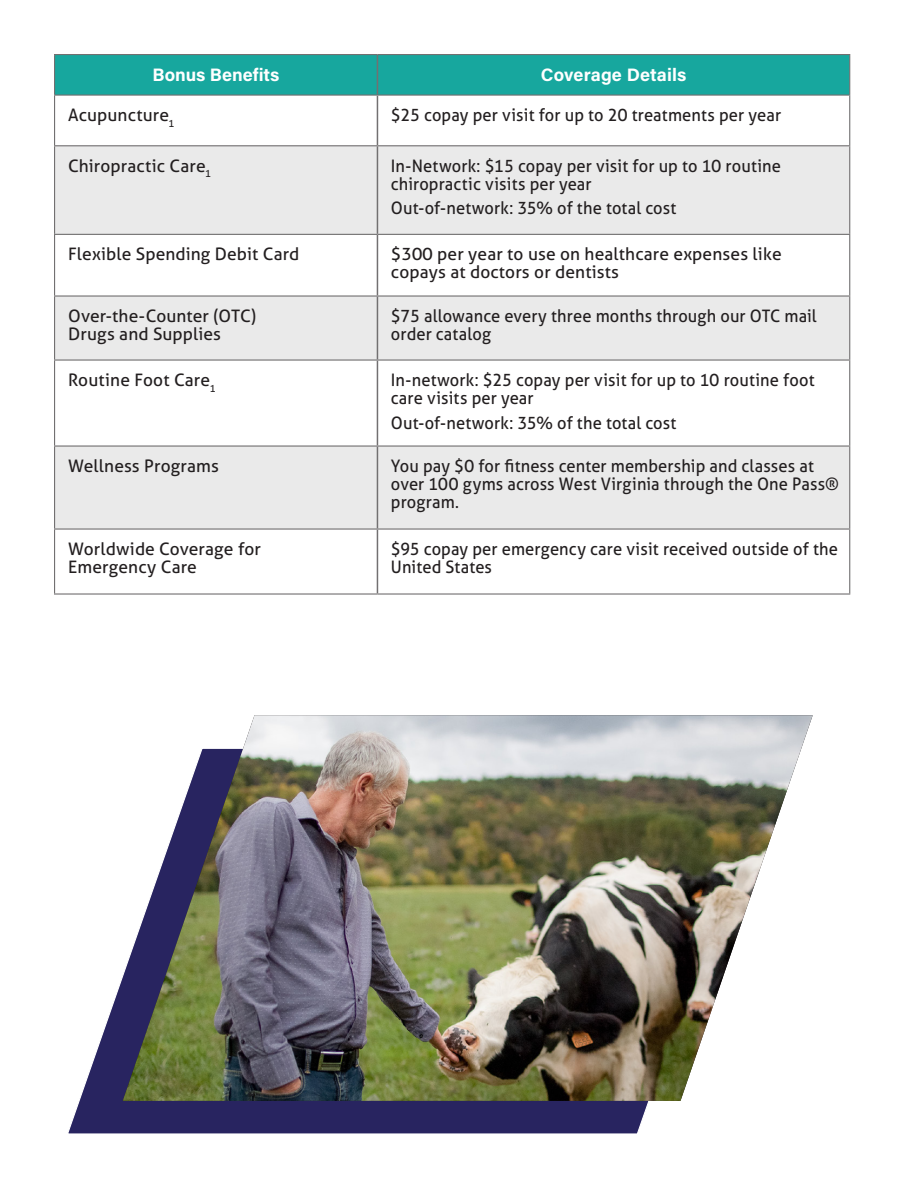
<style>
.page{position:relative;width:918px;height:1188px;background:#fff}
.page>*{position:absolute;margin:0;border:0;box-sizing:border-box;transform-origin:0 0}
.t1{font:700 18px "Acumin Pro";letter-spacing:.005em;color:#fff}
.t2{font:17.25px/18px "Aller";letter-spacing:.01em;color:#231f20;scale:.95 1}
.t3{font:17.25px/18px "Aller";letter-spacing:.01em;color:#231f20}
.s1{font-style:inherit}
</style>
<div class="page">
<div style="left:55px;top:55px;width:794px;height:39px;background:#17a79e"></div>
<svg style="left:55px;top:146px;width:794px;height:382px;fill:#eaeaea"></svg>
<hr style="left:377px;top:55px;width:1px;height:39px;background:#727071">
<hr style="left:377px;top:96px;width:1px;height:49px;background:#727071">
<hr style="left:377px;top:146px;width:1px;height:88px;background:#727071">
<hr style="left:377px;top:235px;width:1px;height:60px;background:#727071">
<hr style="left:377px;top:297px;width:1px;height:62px;background:#727071">
<hr style="left:377px;top:361px;width:1px;height:84px;background:#727071">
<hr style="left:377px;top:447px;width:1px;height:81px;background:#727071">
<hr style="left:377px;top:530px;width:1px;height:63px;background:#727071">
<hr style="left:54px;top:54px;width:323px;height:1px;background:#727071">
<hr style="left:54px;top:55px;width:1px;height:39px;background:#727071">
<hr style="left:377px;top:54px;width:473px;height:1px;background:#727071">
<hr style="left:849px;top:55px;width:1px;height:39px;background:#727071">
<hr style="left:54px;top:94px;width:323px;height:2px;background:#727071">
<hr style="left:54px;top:96px;width:1px;height:49px;background:#727071">
<hr style="left:377px;top:94px;width:473px;height:2px;background:#727071">
<hr style="left:849px;top:96px;width:1px;height:49px;background:#727071">
<hr style="left:54px;top:145px;width:323px;height:1px;background:#727071">
<hr style="left:54px;top:146px;width:1px;height:88px;background:#727071">
<hr style="left:377px;top:145px;width:473px;height:1px;background:#727071">
<hr style="left:849px;top:146px;width:1px;height:88px;background:#727071">
<hr style="left:54px;top:234px;width:323px;height:1px;background:#727071">
<hr style="left:54px;top:235px;width:1px;height:60px;background:#727071">
<hr style="left:377px;top:234px;width:473px;height:1px;background:#727071">
<hr style="left:849px;top:235px;width:1px;height:60px;background:#727071">
<hr style="left:54px;top:295px;width:323px;height:2px;background:#727071">
<hr style="left:54px;top:297px;width:1px;height:62px;background:#727071">
<hr style="left:377px;top:295px;width:473px;height:2px;background:#727071">
<hr style="left:849px;top:297px;width:1px;height:62px;background:#727071">
<hr style="left:54px;top:359px;width:323px;height:2px;background:#727071">
<hr style="left:54px;top:361px;width:1px;height:84px;background:#727071">
<hr style="left:377px;top:359px;width:473px;height:2px;background:#727071">
<hr style="left:849px;top:361px;width:1px;height:84px;background:#727071">
<hr style="left:54px;top:445px;width:323px;height:2px;background:#727071">
<hr style="left:54px;top:447px;width:1px;height:81px;background:#727071">
<hr style="left:377px;top:445px;width:473px;height:2px;background:#727071">
<hr style="left:849px;top:447px;width:1px;height:81px;background:#727071">
<hr style="left:54px;top:528px;width:323px;height:2px;background:#727071">
<hr style="left:54px;top:530px;width:1px;height:63px;background:#727071">
<hr style="left:377px;top:528px;width:473px;height:2px;background:#727071">
<hr style="left:849px;top:530px;width:1px;height:63px;background:#727071">
<hr style="left:54px;top:593px;width:323px;height:2px;background:#727071">
<hr style="left:377px;top:593px;width:473px;height:2px;background:#727071">
<svg style="left:68px;top:977px;width:581px;height:157px;fill:#282460"></svg>
<img style="left:123px;top:715px;width:690px;height:386px">
<p class="t1" style="left:153px;top:62px;width:128px">Bonus Benefits</p>
<p class="t1" style="left:541px;top:62px;width:147px">Coverage Details</p>
<p class="t3" style="left:68px;top:106px;width:108px">Acupuncture<sub>1</sub></p>
<p class="t2" style="left:391px;top:106px;width:412px">$25 copay per visit for up to 20 treatments per year</p>
<p class="t3" style="left:68px;top:156px;width:145px">Chiropractic Care<sub>1</sub></p>
<p class="t2" style="left:391px;top:156px;width:412px">In-Network: $15 copay per visit for up to 10 routine chiropractic visits per year</p>
<p class="t2" style="left:391px;top:199px;width:302px">Out-of-network: 35% of the total cost</p>
<p class="t3" style="left:68px;top:245px;width:233px">Flexible Spending Debit Card</p>
<p class="t3" style="left:391px;top:245px;width:392px">$300 per year to use on healthcare expenses like copays at doctors <span class="s1">or</span> dentists</p>
<p class="t3" style="left:68px;top:307px;width:190px">Over-the-Counter (OTC)<br>Drugs and Supplies</p>
<p class="t2" style="left:391px;top:307px;width:450px">$75 allowance every three months through our OTC mail order catalog</p>
<p class="t3" style="left:68px;top:371px;width:149px">Routine Foot Care<sub>1</sub></p>
<p class="t2" style="left:391px;top:371px;width:447px">In-network: $25 copay per visit for up to 10 routine foot care visits per year</p>
<p class="t2" style="left:391px;top:413px;width:302px">Out-of-network: 35% of the total cost</p>
<p class="t3" style="left:68px;top:457px;width:152px">Wellness Programs</p>
<p class="t2" style="left:391px;top:457px;width:473px">You pay $0 for fitness center membership and classes at over 100 gyms across West Virginia through the One Pass® program.</p>
<p class="t3" style="left:68px;top:540px;width:194px">Worldwide Coverage for<br>Emergency Care</p>
<p class="t2" style="left:391px;top:540px;width:472px">$95 copay per emergency care visit received outside of the<br>United States</p>
</div>
